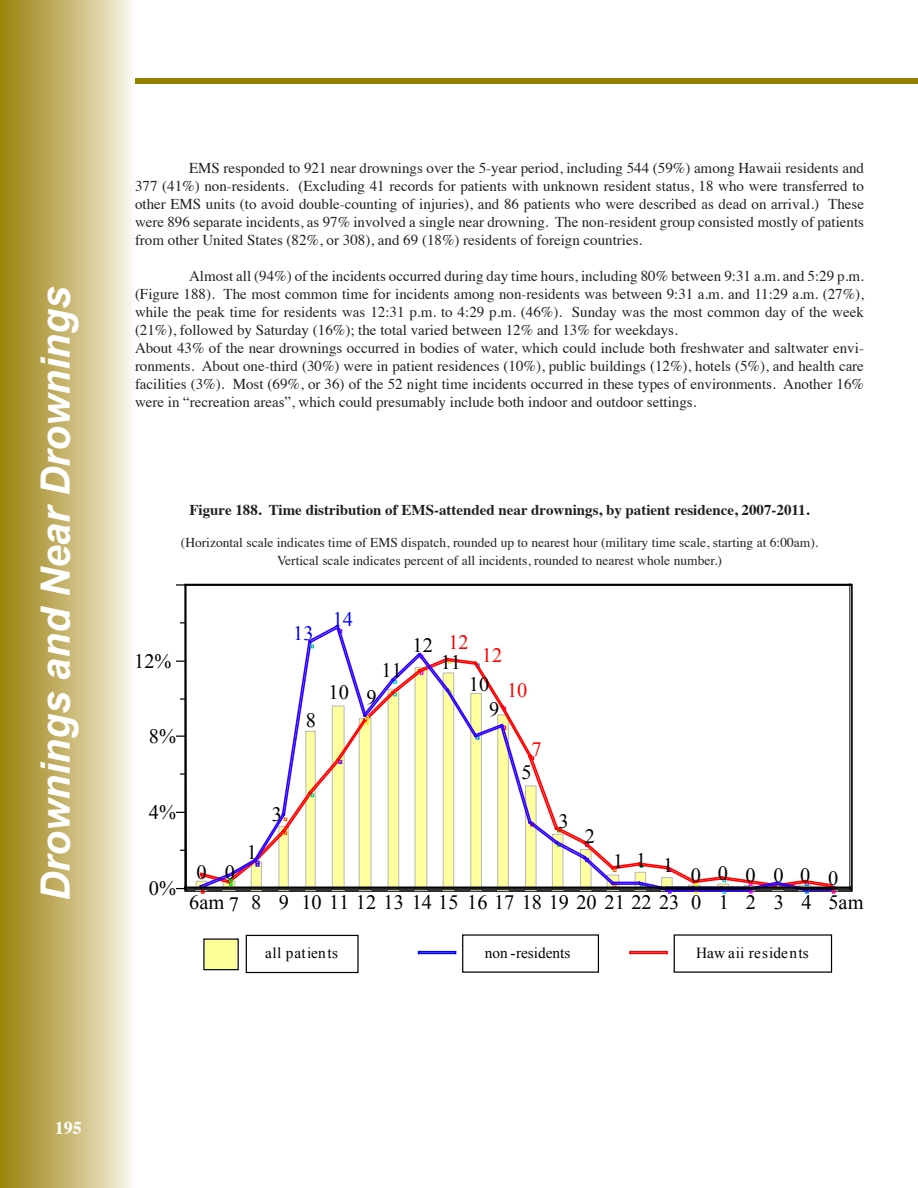
<style>
.page{position:relative;width:918px;height:1188px;background:#fff}
.page>*{position:absolute;margin:0;border:0;box-sizing:border-box;transform-origin:0 0}
.t1{font:italic 700 40.5px "Arial";color:#fff}
.t2{font:20.4px "Times New Roman";color:#000}
.t3{font:20.4px "Times New Roman";color:#f00}
.t4{font:20.4px "Times New Roman";color:#00f}
.t5{font:700 18px "Times";color:#fff}
.t6{font:15.3px "Times New Roman";color:#000}
.t7{font:15.3px "Times New Roman";letter-spacing:.04em;color:#000}
.body_copy{font:15px/18px "Times";color:#231f20;text-align:justify}
.graph_info_header{font:700 15px "Times";color:#231f20}
.graph_header{font:13.5px "Times";color:#231f20}
</style>
<div class="page">
<div style="left:0;top:0;width:135px;height:1188px;background:linear-gradient(to right,#987e05,#faf5ea)"></div>
<div style="left:135px;top:78px;width:783px;height:6px;background:#968000"></div>
<svg style="left:177px;top:584px;width:7px;height:2px"></svg>
<div style="left:196px;top:881px;width:11px;height:10px;border:1px solid #b7b7b7"></div>
<svg style="left:198px;top:624px;width:640px;height:270px"></svg>
<hr style="left:185px;top:585px;width:665px;height:1px;background:#000">
<hr style="left:186px;top:585px;width:1px;height:305px;background:#000">
<svg style="left:177px;top:887px;width:8px;height:2px"></svg>
<hr style="left:185px;top:888px;width:665px;height:2px;background:#000">
<hr style="left:185px;top:887px;width:665px;height:1px;background:#000">
<hr style="left:850px;top:584px;width:1px;height:305px;background:#000">
<div style="left:205px;top:940px;width:32px;height:28px;background:#ff9"></div>
<div style="left:203px;top:938px;width:36px;height:32px;border:1px solid #000"></div>
<div style="left:246px;top:935px;width:113px;height:38px;border:1px solid #000"></div>
<hr style="left:630px;top:953px;width:37px;height:1px;background:#f00">
<hr style="left:630px;top:951px;width:37px;height:2px;background:#f00">
<hr style="left:419px;top:953px;width:36px;height:1px;background:#00f">
<hr style="left:419px;top:951px;width:36px;height:2px;background:#00f">
<p class="t1" style="left:29px;top:901px;width:616px;rotate:-90deg">Drownings and Near Drownings</p>
<p class="body_copy" style="left:135px;top:158px;width:731px;text-indent:54px">EMS responded to 921 near drownings over the 5-year period, including 544 (59%) among Hawaii residents and 377 (41%) non-residents. (Excluding 41 records for patients with unknown resident status, 18 who were transferred to other EMS units (to avoid double-counting of injuries), and 86 patients who were described as dead on arrival.) These were 896 separate incidents, as 97% involved a single near drowning. The non-resident group consisted mostly of patients from other United States (82%, or 308), and 69 (18%) residents of foreign countries.</p>
<p class="body_copy" style="left:135px;top:266px;width:730px;text-indent:54px">Almost all (94%) of the incidents occurred during day time hours, including 80% between 9:31 a.m. and 5:29 p.m. (Figure 188). The most common time for incidents among non-residents was between 9:31 a.m. and 11:29 a.m. (27%), while the peak time for residents was 12:31 p.m. to 4:29 p.m. (46%). Sunday was the most common day of the week (21%), followed by Saturday (16%); the total varied between 12% and 13% for weekdays.</p>
<p class="body_copy" style="left:135px;top:338px;width:731px">About 43% of the near drownings occurred in bodies of water, which could include both freshwater and saltwater envi&shy;ronments. About one-third (30%) were in patient residences (10%), public buildings (12%), hotels (5%), and health care facilities (3%). Most (69%, or 36) of the 52 night time incidents occurred in these types of environments. Another 16% were in “recreation areas”, which could presumably include both indoor and outdoor settings.</p>
<p class="graph_info_header" style="left:189px;top:496px;width:622px">Figure 188. Time distribution of EMS-attended near drownings, by patient residence, 2007-2011.</p>
<p class="graph_header" style="left:181px;top:530px;width:639px">(Horizontal scale indicates time of EMS dispatch, rounded up to nearest hour (military time scale, starting at 6:00am).</p>
<p class="graph_header" style="left:277px;top:548px;width:446px">Vertical scale indicates percent of all incidents, rounded to nearest whole number.)</p>
<p class="t2" style="left:134px;top:648px;width:39px">12%</p>
<p class="t2" style="left:149px;top:723px;width:29px">8%</p>
<p class="t2" style="left:149px;top:799px;width:29px">4%</p>
<p class="t2" style="left:149px;top:875px;width:29px">0%</p>
<p class="t2" style="left:197px;top:859px;width:40px">0 0</p>
<p class="t2" style="left:247px;top:838px;width:12px">1</p>
<p class="t4" style="left:293px;top:619px;width:22px">13</p>
<p class="t2" style="left:306px;top:707px;width:12px">8</p>
<p class="t2" style="left:272px;top:800px;width:12px">3</p>
<p class="t4" style="left:333px;top:605px;width:22px">14</p>
<p class="t2" style="left:329px;top:679px;width:50px">10 9</p>
<p class="t2" style="left:382px;top:656px;width:22px">11</p>
<p class="t2" style="left:413px;top:632px;width:22px">12</p>
<p class="t3" style="left:448px;top:628px;width:22px">12</p>
<p class="t2" style="left:441px;top:649px;width:22px">11</p>
<p class="t3" style="left:482px;top:642px;width:22px">12</p>
<p class="t2" style="left:469px;top:670px;width:22px">10</p>
<p class="t2" style="left:489px;top:696px;width:12px">9</p>
<p class="t3" style="left:507px;top:676px;width:22px">10</p>
<p class="t3" style="left:532px;top:736px;width:12px">7</p>
<p class="t2" style="left:521px;top:759px;width:12px">5</p>
<p class="t2" style="left:558px;top:807px;width:12px">3</p>
<p class="t2" style="left:585px;top:823px;width:12px">2</p>
<p class="t2" style="left:613px;top:848px;width:62px">1 1 1</p>
<p class="t2" style="left:691px;top:862px;width:149px">0 0 0 0 0 0</p>
<p class="t2" style="left:189px;top:888px;width:676px">6am 7 8 9 10 11 12 13 14 15 16 17 18 19 20 21 22 23 0 1 2 3 4 5am</p>
<p class="t7" style="left:265px;top:942px;width:75px">all patients</p>
<p class="t6" style="left:485px;top:942px;width:87px">non -residents</p>
<p class="t6" style="left:696px;top:942px;width:114px">Haw aii residents</p>
<p class="t5" style="left:55px;top:1111px;width:28px">195</p>
</div>
